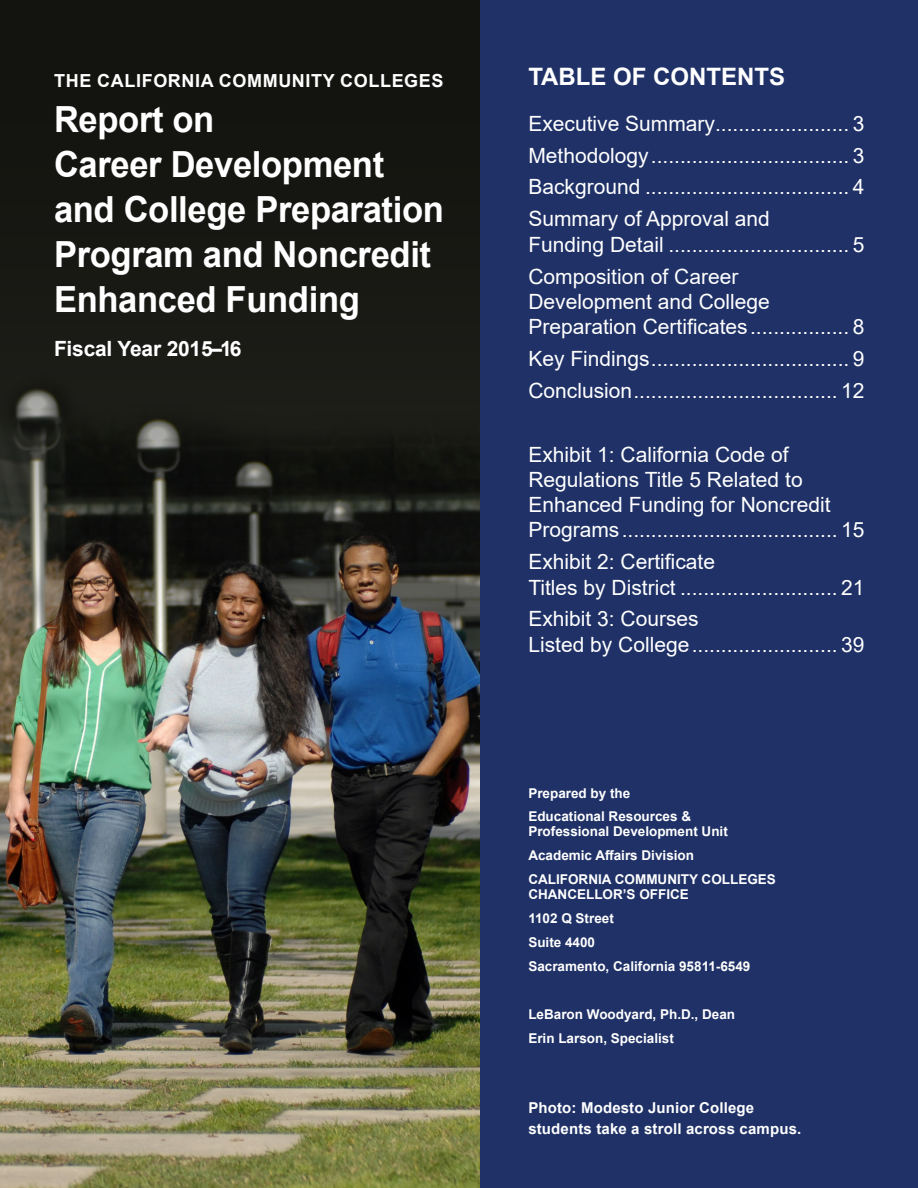
<style>
.page{position:relative;width:918px;height:1188px;background:#fff}
.page>*{position:absolute;margin:0;border:0;box-sizing:border-box;transform-origin:0 0}
.t1{font:700 36px/45px "Arial";letter-spacing:-.01em;color:#fff;scale:.96 1}
.Header_1{font:700 24px "Arial";color:#fff}
.TOC_Text{font:21px/25.2px "Arial";color:#fff}
.t2{font:700 21px "Arial";letter-spacing:-.01em;color:#fff}
.t3{font:700 18px "Arial";letter-spacing:.035em;color:#fff}
.t4{font:700 15px/21px "Arial";letter-spacing:.01em;color:#fff}
.Header_2{font:700 13.5px/15px "Arial";color:#fff}
</style>
<div class="page">
<img style="left:0;top:0;width:481px;height:1188px">
<div style="left:54px;top:75px;width:390px;height:281px;background:#171813"></div>
<div style="left:481px;top:0;width:437px;height:1188px;background:#1f3166"></div>
<p class="t3" style="left:54px;top:68px;width:391px">THE CALIFORNIA COMMUNITY COLLEGES</p>
<p class="t1" style="left:54px;top:98px;width:408px">Report on<br>Career Development and College Preparation</p>
<p class="t1" style="left:54px;top:233px;width:394px">Program and Noncredit</p>
<p class="t1" style="left:54px;top:278px;width:320px">Enhanced Funding</p>
<p class="t2" style="left:54px;top:333px;width:189px">Fiscal Year 2015–16</p>
<h1 class="Header_1" style="left:528px;top:60px;width:258px">TABLE OF CONTENTS</h1>
<p class="TOC_Text" style="left:528px;top:110px;width:337px">Executive Summary....................... 3</p>
<p class="TOC_Text" style="left:528px;top:142px;width:337px">Methodology.................................. 3</p>
<p class="TOC_Text" style="left:528px;top:174px;width:337px">Background ................................... 4</p>
<p class="TOC_Text" style="left:528px;top:206px;width:337px">Summary of Approval and<br>Funding Detail ............................... 5</p>
<p class="TOC_Text" style="left:528px;top:263px;width:337px">Composition of Career<br>Development and College<br>Preparation Certificates................. 8</p>
<p class="TOC_Text" style="left:528px;top:346px;width:337px">Key Findings.................................. 9</p>
<p class="TOC_Text" style="left:528px;top:378px;width:337px">Conclusion................................... 12</p>
<p class="TOC_Text" style="left:528px;top:442px;width:337px">Exhibit 1: California Code of Regulations Title 5 Related to Enhanced Funding for Noncredit Programs..................................... 15</p>
<p class="TOC_Text" style="left:528px;top:549px;width:337px">Exhibit 2: Certificate<br>Titles by District ........................... 21</p>
<p class="TOC_Text" style="left:528px;top:606px;width:337px">Exhibit 3: Courses<br>Listed by College......................... 39</p>
<h2 class="Header_2" style="left:528px;top:785px;width:104px">Prepared by the</h2>
<h2 class="Header_2" style="left:528px;top:809px;width:201px">Educational Resources &amp;<br>Professional Development Unit</h2>
<h2 class="Header_2" style="left:528px;top:848px;width:167px">Academic Affairs Division</h2>
<h2 class="Header_2" style="left:528px;top:872px;width:249px">CALIFORNIA COMMUNITY COLLEGES<br>CHANCELLOR’S OFFICE</h2>
<h2 class="Header_2" style="left:528px;top:911px;width:87px">1102 Q Street</h2>
<h2 class="Header_2" style="left:528px;top:935px;width:68px">Suite 4400</h2>
<h2 class="Header_2" style="left:528px;top:959px;width:224px">Sacramento, California 95811-6549</h2>
<h2 class="Header_2" style="left:528px;top:1007px;width:208px">LeBaron Woodyard, Ph.D., Dean</h2>
<h2 class="Header_2" style="left:528px;top:1031px;width:147px">Erin Larson, Specialist</h2>
<p class="t4" style="left:528px;top:1098px;width:275px">Photo: Modesto Junior College students take a stroll across campus.</p>
</div>
